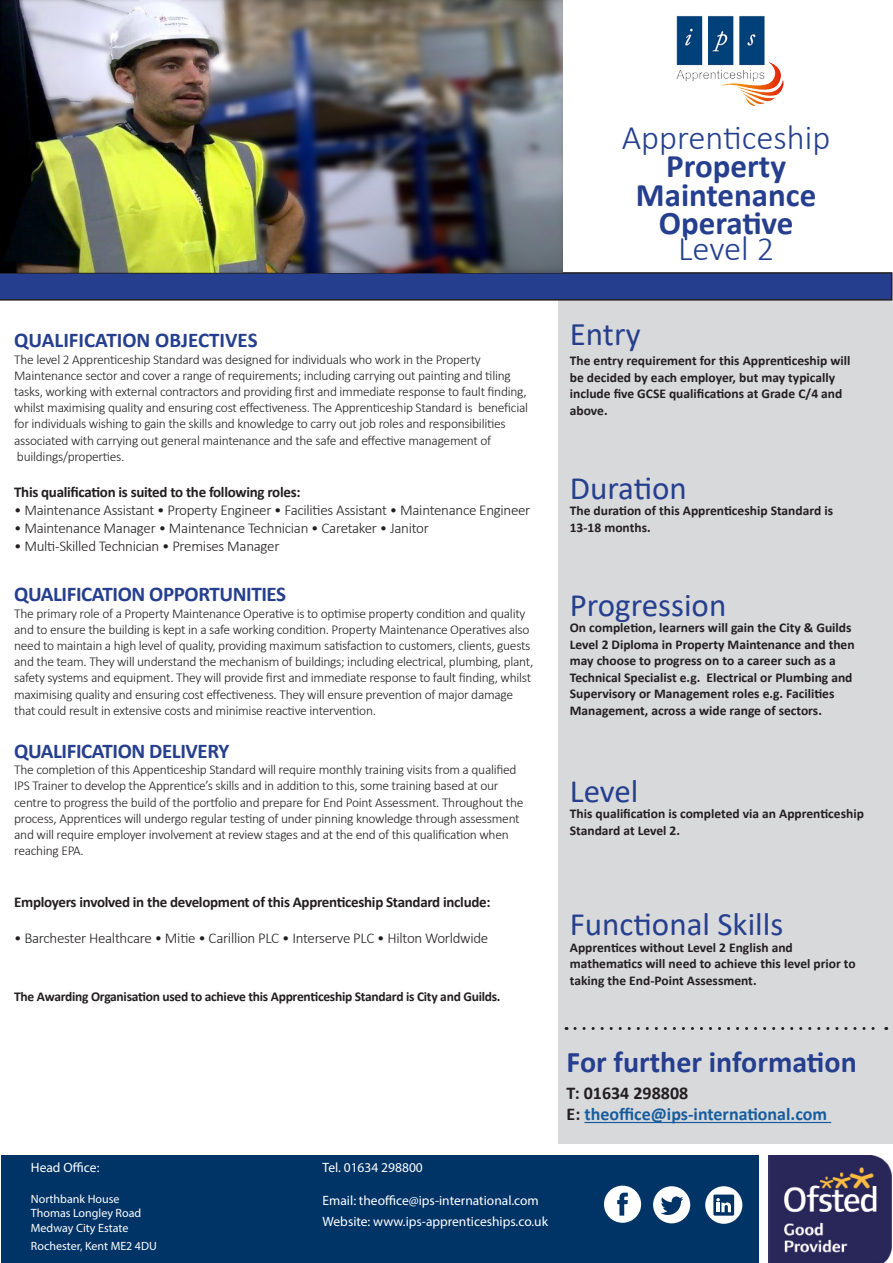
<style>
.page{position:relative;width:893px;height:1263px;background:#fff}
.page>*{position:absolute;margin:0;border:0;box-sizing:border-box;transform-origin:0 0}
.t1{font:300 34.5px "Calibri";color:#253f8e}
.t2{font:700 33px/28.5px "Calibri";color:#253f8e;text-align:center}
.t3{font:33px "Calibri";color:#253f8e}
.t4{font:32.7px "Calibri";color:#253f8e}
.t5{font:700 30px "Calibri";color:#253f8e}
.t6{font:700 21px "Calibri";letter-spacing:-.02em;color:#253f8e}
.t7{font:700 21px "Calibri";color:#253f8e}
.t8{font:700 18px "Calibri";color:#175d9e}
.t9{font:700 18px "Calibri";color:#231f20}
.t10{font:300 15px "Calibri";letter-spacing:-.02em;color:#231f20}
.t11{font:700 15px "Calibri";letter-spacing:-.02em;color:#231f20}
.t12{font:300 13.5px/16.2px "Calibri";letter-spacing:-.02em;color:#231f20}
.t13{font:13.5px "Myriad Pro";color:#fff}
.t14{font:700 13.5px "Calibri";letter-spacing:-.02em;color:#231f20}
.t15{font:700 13.35px/16.5px "Calibri";color:#231f20}
.t16{font:12px "Myriad Pro";color:#fff}
.s1{color:#231f20}
</style>
<div class="page">
<div style="left:559px;top:274px;width:334px;height:870px;background:#d8d9db"></div>
<hr style="left:584px;top:1122px;width:247px;height:1px;background:#175d9e">
<svg style="left:575px;top:1027px;width:312px;height:3px"></svg>
<img style="left:0;top:0;width:563px;height:110px">
<img style="left:0;top:110px;width:892px;height:191px">
<div style="left:667px;top:7px;width:126px;height:108px;background:#fff"></div>
<img style="left:676px;top:16px;width:108px;height:90px">
<div style="left:1px;top:1156px;width:758px;height:107px;background:#036"></div>
<svg style="left:705px;top:1186px;width:37px;height:38px"></svg>
<svg style="left:604px;top:1185px;width:86px;height:38px"></svg>
<img style="left:769px;top:1156px;width:122px;height:107px">
<p class="t1" style="left:622px;top:116px;width:210px">Apprenticeship</p>
<p class="t2" style="left:636px;top:152px;width:182px">Property<br>Maintenance<br>Operative</p>
<p class="t1" style="left:678px;top:227px;width:98px">Level 2</p>
<p class="t7" style="left:14px;top:326px;width:245px">QUALIFICATION OBJECTIVES</p>
<p class="t3" style="left:570px;top:311px;width:72px">Entry</p>
<p class="t12" style="left:14px;top:351px;width:515px">The level 2 Apprenticeship Standard was designed for individuals who work in the Property Maintenance sector and cover a range of requirements; including carrying out painting and tiling tasks, working with external contractors and providing first and immediate response to fault finding, whilst maximising quality and ensuring cost effectiveness. The Apprenticeship Standard is beneficial for individuals wishing to gain the skills and knowledge to carry out job roles and responsibilities associated with carrying out general maintenance and the safe and effective management of buildings/properties.</p>
<p class="t11" style="left:14px;top:481px;width:288px">This qualification is suited to the following roles:</p>
<p class="t10" style="left:14px;top:501px;width:518px">• Maintenance Assistant • Property Engineer • Facilities Assistant • Maintenance Engineer</p>
<p class="t10" style="left:14px;top:519px;width:416px">• Maintenance Manager • Maintenance Technician • Caretaker • Janitor</p>
<p class="t10" style="left:14px;top:537px;width:267px">• Multi-Skilled Technician • Premises Manager</p>
<p class="t6" style="left:14px;top:579px;width:273px">QUALIFICATION OPPORTUNITIES</p>
<p class="t12" style="left:14px;top:605px;width:521px">The primary role of a Property Maintenance Operative is to optimise property condition and quality and to ensure the building is kept in a safe working condition. Property Maintenance Operatives also need to maintain a high level of quality, providing maximum satisfaction to customers, clients, guests and the team. They will understand the mechanism of buildings; including electrical, plumbing, plant, safety systems and equipment. They will provide first and immediate response to fault finding, whilst maximising quality and ensuring cost effectiveness. They will ensure prevention of major damage that could result in extensive costs and minimise reactive intervention.</p>
<p class="t6" style="left:14px;top:736px;width:217px">QUALIFICATION DELIVERY</p>
<p class="t12" style="left:14px;top:761px;width:504px">The completion of this Appenticeship Standard will require monthly training visits from a qualified<br>IPS Trainer to develop the Apprentice’s skills and in addition to this, some training based at our</p>
<p class="t12" style="left:14px;top:794px;width:511px">centre to progress the build of the portfolio and prepare for End Point Assessment. Throughout the process, Apprentices will undergo regular testing of under pinning knowledge through assessment and will require employer involvement at review stages and at the end of this qualification when reaching EPA.</p>
<p class="t11" style="left:14px;top:892px;width:478px">Employers involved in the development of this Apprenticeship Standard include:</p>
<p class="t10" style="left:14px;top:929px;width:476px">• Barchester Healthcare • Mitie • Carillion PLC • Interserve PLC • Hilton Worldwide</p>
<p class="t15" style="left:570px;top:352px;width:282px">The entry requirement for this Apprenticeship will be decided by each employer, but may typically include five GCSE qualifications at Grade C/4 and above.</p>
<p class="t4" style="left:570px;top:465px;width:119px">Duration</p>
<p class="t15" style="left:570px;top:502px;width:265px">The duration of this Apprenticeship Standard is</p>
<p class="t15" style="left:570px;top:519px;width:82px">13-18 months.</p>
<p class="t4" style="left:570px;top:582px;width:158px">Progression</p>
<p class="t15" style="left:570px;top:619px;width:286px">On completion, learners will gain the City &amp; Guilds Level 2 Diploma in Property Maintenance and then may choose to progress on to a career such as a Technical Specialist e.g. Electrical or Plumbing and Supervisory or Management roles e.g. Facilities Management, across a wide range of sectors.</p>
<p class="t4" style="left:570px;top:768px;width:70px">Level</p>
<p class="t15" style="left:570px;top:805px;width:296px">This qualification is completed via an Apprenticeship<br>Standard at Level 2.</p>
<p class="t4" style="left:570px;top:902px;width:215px">Functional Skills</p>
<p class="t15" style="left:570px;top:939px;width:287px">Apprentices without Level 2 English and mathematics will need to achieve this level prior to taking the End-Point Assessment.</p>
<p class="t14" style="left:14px;top:987px;width:488px">The Awarding Organisation used to achieve this Apprenticeship Standard is City and Guilds.</p>
<p class="t13" style="left:31px;top:1159px;width:70px">Head Office:</p>
<p class="t16" style="left:31px;top:1191px;width:90px">Northbank House</p>
<p class="t16" style="left:31px;top:1206px;width:112px">Thomas Longley Road</p>
<p class="t16" style="left:31px;top:1220px;width:99px">Medway City Estate</p>
<p class="t16" style="left:31px;top:1238px;width:127px">Rochester, Kent ME2 4DU</p>
<p class="t13" style="left:11px;top:1161px;width:70px">Head Office:</p>
<p class="t13" style="left:11px;top:1194px;width:101px">Northbank House</p>
<p class="t13" style="left:11px;top:1210px;width:142px">Sir Thomas Longley Road</p>
<p class="t13" style="left:323px;top:1159px;width:102px">Tel. 01634 298800</p>
<p class="t13" style="left:323px;top:1192px;width:218px">Email: theoffice@ips-international.com</p>
<p class="t13" style="left:323px;top:1213px;width:227px">Website: www.ips-apprenticeships.co.uk</p>
<p class="t13" style="left:282px;top:1161px;width:102px">Tel. 01634 298800</p>
<p class="t13" style="left:282px;top:1194px;width:218px">Email: theoffice@ips-international.com</p>
<p class="t13" style="left:282px;top:1215px;width:227px">Website. www.ips-apprenticeships.co.uk</p>
<p class="t5" style="left:567px;top:1041px;width:292px">For further information</p>
<p class="t9" style="left:567px;top:1080px;width:123px">T: 01634 298808</p>
<p class="t8" style="left:567px;top:1102px;width:262px"><span class="s1">E:</span> theoffice@ips-international.com</p>
</div>
